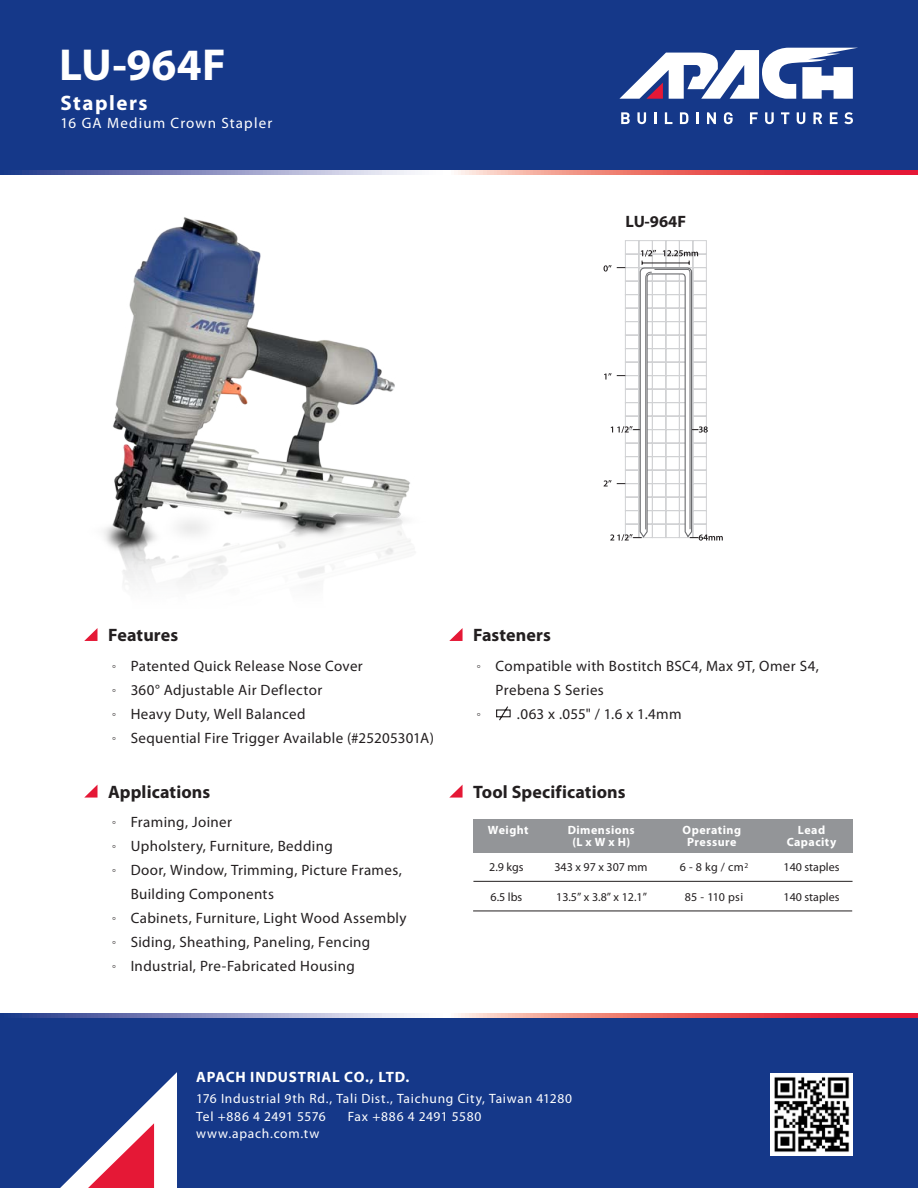
<style>
.page{position:relative;width:918px;height:1188px;background:#fff}
.page>*{position:absolute;margin:0;border:0;box-sizing:border-box;transform-origin:0 0}
.t1{font:700 45px "Myriad Pro";color:#fff}
.t2{font:700 21px "Myriad Pro";letter-spacing:.075em;color:#fff}
.t3{font:700 18px "Myriad Pro";letter-spacing:.005em;color:#231f20}
.t4{font:700 16.5px "Myriad Pro";color:#231f20}
.t5{font:15px/24px "Myriad Pro";letter-spacing:.025em;color:#231f20}
.t6{font:700 15px "Myriad Pro";letter-spacing:.05em;color:#fff}
.t7{font:15px "Myriad Pro";letter-spacing:.075em;color:#fff}
.t8{font:13.5px/18px "Myriad Pro";letter-spacing:.055em;color:#fff}
.Spec斷行字距{font:12px "Myriad Pro";color:#231f20}
.t9{font:700 12px "Myriad Pro";letter-spacing:.035em;color:#fff}
.t10{font:300 12px "Adobe Ming Std";color:#231f20}
</style>
<div class="page">
<img style="left:103px;top:217px;width:308px;height:366px">
<svg style="left:604px;top:240px;width:119px;height:301px"></svg>
<div style="left:0;top:1014px;width:918px;height:174px;background:#153889"></div>
<div style="left:0;top:0;width:918px;height:174px;background:#153889"></div>
<svg style="left:22px;top:170px;width:896px;height:4px;background:#c58397"></svg>
<svg style="left:22px;top:1014px;width:896px;height:4px;background:#c58397"></svg>
<svg style="left:619px;top:48px;width:237px;height:51px"></svg>
<svg style="left:621px;top:112px;width:9px;height:12px"></svg>
<svg style="left:637px;top:112px;width:9px;height:12px"></svg>
<svg style="left:654px;top:112px;width:3px;height:12px"></svg>
<svg style="left:665px;top:112px;width:7px;height:12px"></svg>
<svg style="left:680px;top:112px;width:9px;height:12px"></svg>
<svg style="left:696px;top:112px;width:3px;height:12px"></svg>
<svg style="left:707px;top:112px;width:9px;height:12px"></svg>
<svg style="left:724px;top:112px;width:9px;height:12px"></svg>
<svg style="left:750px;top:112px;width:8px;height:12px"></svg>
<svg style="left:765px;top:112px;width:9px;height:12px"></svg>
<svg style="left:781px;top:112px;width:8px;height:12px"></svg>
<svg style="left:797px;top:112px;width:8px;height:12px"></svg>
<svg style="left:813px;top:112px;width:9px;height:12px"></svg>
<svg style="left:830px;top:112px;width:8px;height:12px"></svg>
<svg style="left:844px;top:112px;width:9px;height:12px"></svg>
<svg style="left:60px;top:1072px;width:117px;height:116px"></svg>
<img style="left:770px;top:1073px;width:83px;height:83px">
<div style="left:473px;top:819px;width:380px;height:33px;background:#939598"></div>
<hr style="left:473px;top:911px;width:379px;height:1px;background:#231f20">
<hr style="left:473px;top:881px;width:380px;height:1px;background:#231f20">
<svg style="left:84px;top:628px;width:14px;height:13px"></svg>
<svg style="left:449px;top:628px;width:14px;height:13px"></svg>
<svg style="left:449px;top:785px;width:14px;height:13px"></svg>
<svg style="left:84px;top:785px;width:14px;height:13px"></svg>
<svg style="left:496px;top:706px;width:15px;height:15px"></svg>
<p class="t1" style="left:59px;top:36px;width:168px">LU-964F</p>
<p class="t2" style="left:61px;top:89px;width:89px">Staplers</p>
<p class="t7" style="left:61px;top:114px;width:213px">16 GA Medium Crown Stapler</p>
<p class="t4" style="left:625px;top:212px;width:62px">LU-964F</p>
<p class="t3" style="left:108px;top:623px;width:72px">Features</p>
<p class="t3" style="left:473px;top:623px;width:80px">Fasteners</p>
<p class="t10" style="left:108px;top:660px;width:13px">。</p>
<p class="t10" style="left:108px;top:684px;width:13px">。</p>
<p class="t10" style="left:108px;top:708px;width:13px">。</p>
<p class="t10" style="left:108px;top:732px;width:13px">。</p>
<p class="t5" style="left:131px;top:654px;width:234px">Patented Quick Release Nose Cover</p>
<p class="t5" style="left:131px;top:678px;width:193px">360° Adjustable Air Deflector</p>
<p class="t5" style="left:131px;top:702px;width:177px">Heavy Duty, Well Balanced</p>
<p class="t5" style="left:131px;top:726px;width:305px">Sequential Fire Trigger Available (#25205301A)</p>
<p class="t3" style="left:108px;top:780px;width:104px">Applications</p>
<p class="t10" style="left:108px;top:816px;width:13px">。</p>
<p class="t10" style="left:108px;top:840px;width:13px">。</p>
<p class="t10" style="left:108px;top:864px;width:13px">。</p>
<p class="t10" style="left:108px;top:912px;width:13px">。</p>
<p class="t10" style="left:108px;top:936px;width:13px">。</p>
<p class="t10" style="left:108px;top:960px;width:13px">。</p>
<p class="t5" style="left:131px;top:810px;width:103px">Framing, Joiner</p>
<p class="t5" style="left:131px;top:834px;width:204px">Upholstery, Furniture, Bedding</p>
<p class="t5" style="left:131px;top:858px;width:273px">Door, Window, Trimming, Picture Frames,<br>Building Components</p>
<p class="t5" style="left:131px;top:906px;width:277px">Cabinets, Furniture, Light Wood Assembly</p>
<p class="t5" style="left:131px;top:930px;width:241px">Siding, Sheathing, Paneling, Fencing</p>
<p class="t5" style="left:131px;top:954px;width:226px">Industrial, Pre-Fabricated Housing</p>
<p class="t10" style="left:473px;top:660px;width:13px">。</p>
<p class="t10" style="left:473px;top:708px;width:13px">。</p>
<p class="t5" style="left:496px;top:654px;width:325px">Compatible with Bostitch BSC4, Max 9T, Omer S4,<br>Prebena S Series</p>
<p class="t5" style="left:517px;top:702px;width:166px">.063 x .055" / 1.6 x 1.4mm</p>
<p class="t3" style="left:473px;top:780px;width:154px">Tool Specifications</p>
<p class="t9" style="left:488px;top:822px;width:42px">Weight</p>
<p class="Spec斷行字距" style="left:489px;top:859px;width:36px">2.9 kgs</p>
<p class="Spec斷行字距" style="left:491px;top:889px;width:33px">6.5 lbs</p>
<p class="t9" style="left:568px;top:822px;width:69px">Dimensions</p>
<p class="t9" style="left:572px;top:834px;width:59px">(L x W x H)</p>
<p class="Spec斷行字距" style="left:554px;top:859px;width:95px">343 x 97 x 307 mm</p>
<p class="Spec斷行字距" style="left:556px;top:889px;width:92px">13.5” x 3.8” x 12.1”</p>
<p class="t9" style="left:683px;top:822px;width:60px">Operating</p>
<p class="t9" style="left:687px;top:834px;width:51px">Pressure</p>
<p class="Spec斷行字距" style="left:680px;top:859px;width:70px">6 - 8 kg / cm<sup>2</sup></p>
<p class="Spec斷行字距" style="left:685px;top:889px;width:60px">85 - 110 psi</p>
<p class="t9" style="left:798px;top:822px;width:29px">Lead</p>
<p class="t9" style="left:787px;top:834px;width:51px">Capacity</p>
<p class="Spec斷行字距" style="left:784px;top:859px;width:57px">140 staples</p>
<p class="Spec斷行字距" style="left:784px;top:889px;width:57px">140 staples</p>
<p class="t6" style="left:196px;top:1067px;width:215px">APACH INDUSTRIAL CO., LTD.</p>
<p class="t8" style="left:196px;top:1089px;width:378px">176 Industrial 9th Rd., Tali Dist., Taichung City, Taiwan 41280<br>Tel +886 4 2491 5576</p>
<p class="t8" style="left:348px;top:1107px;width:135px">Fax +886 4 2491 5580</p>
<p class="t8" style="left:196px;top:1124px;width:125px">www.apach.com.tw</p>
</div>
